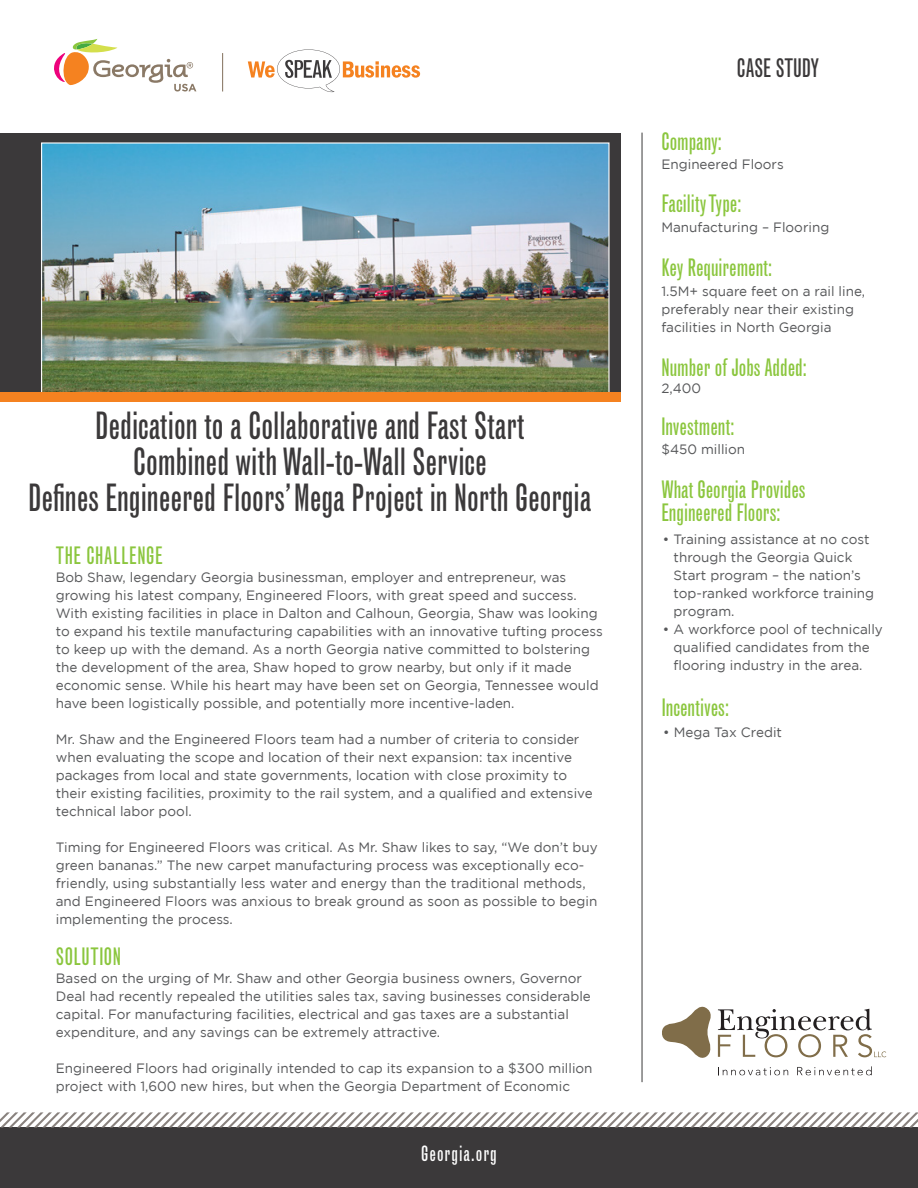
<style>
.page{position:relative;width:918px;height:1188px;background:#fff}
.page>*{position:absolute;margin:0;border:0;box-sizing:border-box;transform-origin:0 0}
.t1{font:37.5px/36px "Grotesque MT Std Extra Cond";color:#3b393a;text-align:center}
.t2{font:25.5px "Grotesque MT Std Extra Cond";color:#3b393a}
.t3{font:24px/22.5px "Grotesque MT Std Extra Cond";color:#8bc63e}
.t4{font:24px "Grotesque MT Std Extra Cond";letter-spacing:.025em;color:#8bc63e}
.t5{font:21px "Grotesque MT Std Extra Cond";letter-spacing:.05em;color:#fff}
.t6{font:13.5px/18px "Gotham";color:#57585a}
</style>
<div class="page">
<div style="left:0;top:133px;width:620px;height:267px;background:#3b393a"></div>
<img style="left:43px;top:144px;width:565px;height:248px">
<svg style="left:54px;top:39px;width:142px;height:53px"></svg>
<svg style="left:248px;top:49px;width:172px;height:43px"></svg>
<hr style="left:222px;top:53px;width:1px;height:39px;background:#8a7966">
<div style="left:0;top:1128px;width:918px;height:60px;background:#3b393a"></div>
<svg style="left:0;top:1112px;width:918px;height:16px"></svg>
<div style="left:0;top:392px;width:620px;height:9px;background:#f58220"></div>
<hr style="left:642px;top:133px;width:1px;height:949px;background:#3b393a">
<svg style="left:662px;top:1006px;width:224px;height:70px"></svg>
<p class="t1" style="left:29px;top:408px;width:565px">Dedication to a Collaborative and Fast Start<br>Combined with Wall-to-Wall Service<br>Defines Engineered Floors’ Mega Project in North Georgia</p>
<p class="t4" style="left:56px;top:541px;width:108px">THE CHALLENGE</p>
<p class="t6" style="left:56px;top:568px;width:548px">Bob Shaw, legendary Georgia businessman, employer and entrepreneur, was growing his latest company, Engineered Floors, with great speed and success.<br>With existing facilities in place in Dalton and Calhoun, Georgia, Shaw was looking to expand his textile manufacturing capabilities with an innovative tufting process to keep up with the demand. As a north Georgia native committed to bolstering the development of the area, Shaw hoped to grow nearby, but only if it made economic sense. While his heart may have been set on Georgia, Tennessee would have been logistically possible, and potentially more incentive-laden.</p>
<p class="t6" style="left:56px;top:730px;width:538px">Mr. Shaw and the Engineered Floors team had a number of criteria to consider when evaluating the scope and location of their next expansion: tax incentive packages from local and state governments, location with close proximity to their existing facilities, proximity to the rail system, and a qualified and extensive technical labor pool.</p>
<p class="t6" style="left:56px;top:838px;width:544px">Timing for Engineered Floors was critical. As Mr. Shaw likes to say, “We don’t buy green bananas.” The new carpet manufacturing process was exceptionally eco&shy;friendly, using substantially less water and energy than the traditional methods, and Engineered Floors was anxious to break ground as soon as possible to begin implementing the process.</p>
<p class="t4" style="left:56px;top:942px;width:67px">SOLUTION</p>
<p class="t6" style="left:56px;top:969px;width:537px">Based on the urging of Mr. Shaw and other Georgia business owners, Governor Deal had recently repealed the utilities sales tax, saving businesses considerable capital. For manufacturing facilities, electrical and gas taxes are a substantial expenditure, and any savings can be extremely attractive.</p>
<p class="t6" style="left:56px;top:1059px;width:538px">Engineered Floors had originally intended to cap its expansion to a $300 million project with 1,600 new hires, but when the Georgia Department of Economic</p>
<p class="t5" style="left:421px;top:1141px;width:77px">Georgia.org</p>
<p class="t2" style="left:737px;top:53px;width:84px">CASE STUDY</p>
<p class="t3" style="left:661px;top:131px;width:62px">Company:</p>
<p class="t6" style="left:661px;top:155px;width:124px">Engineered Floors</p>
<p class="t3" style="left:661px;top:193px;width:81px">Facility Type:</p>
<p class="t6" style="left:661px;top:218px;width:169px">Manufacturing – Flooring</p>
<p class="t3" style="left:661px;top:257px;width:112px">Key Requirement:</p>
<p class="t6" style="left:661px;top:282px;width:205px">1.5M+ square feet on a rail line, preferably near their existing facilities in North Georgia</p>
<p class="t3" style="left:661px;top:356px;width:147px">Number of Jobs Added:</p>
<p class="t6" style="left:661px;top:379px;width:41px">2,400</p>
<p class="t3" style="left:661px;top:415px;width:74px">Investment:</p>
<p class="t6" style="left:661px;top:440px;width:85px">$450 million</p>
<p class="t3" style="left:661px;top:479px;width:146px">What Georgia Provides<br>Engineered Floors:</p>
<p class="t6" style="left:674px;top:530px;width:202px;text-indent:-11px">• Training assistance at no cost through the Georgia Quick<br>Start program – the nation’s top-ranked workforce training program.</p>
<p class="t6" style="left:674px;top:620px;width:211px;text-indent:-11px">• A workforce pool of technically qualified candidates from the flooring industry in the area.</p>
<p class="t3" style="left:662px;top:697px;width:69px">Incentives:</p>
<p class="t6" style="left:663px;top:723px;width:120px">• Mega Tax Credit</p>
</div>
